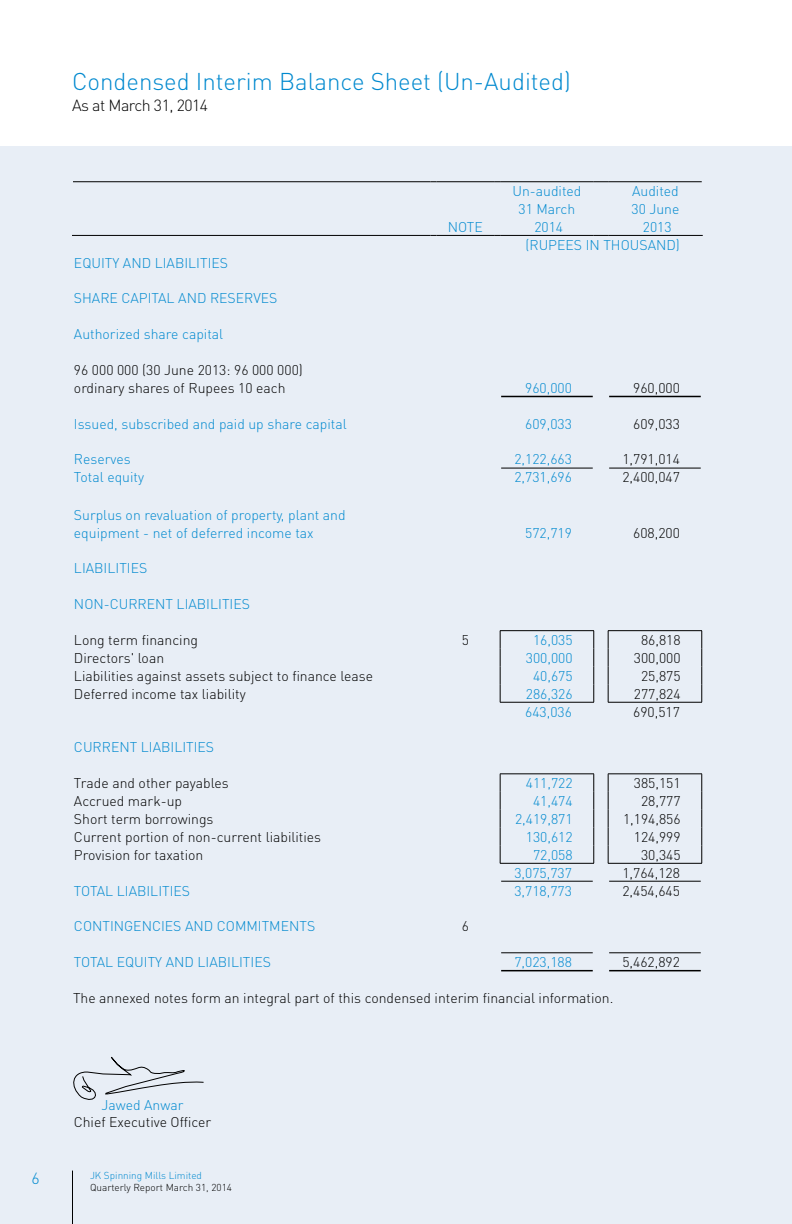
<style>
.page{position:relative;width:792px;height:1224px;background:#fff}
.page>*{position:absolute;margin:0;border:0;box-sizing:border-box;transform-origin:0 0}
.t1{font:300 24px "DIN Pro";color:#0089cf}
.t2{font:300 16px "DIN Pro";letter-spacing:-.03em;color:#000}
.t3{font:300 16px "DIN Pro";color:#0089cf}
.t4{font:300 14px/17.8px "DIN Pro";color:#0089cf}
.t5{font:300 14px/17.8px "DIN Pro";color:#000}
.t6{font:300 10px "DIN Pro";color:#000}
.t7{font:300 10px "DIN Pro";color:#0089cf}
</style>
<div class="page">
<div style="left:0;top:146px;width:792px;height:1078px;background:#e8eef6"></div>
<hr style="left:72px;top:1171px;width:1px;height:53px;background:#000">
<hr style="left:73px;top:181px;width:358px;height:1px;background:#000">
<hr style="left:437px;top:181px;width:57px;height:1px;background:#000">
<hr style="left:500px;top:181px;width:94px;height:1px;background:#000">
<svg style="left:594px;top:181px;width:14px;height:1px"></svg>
<hr style="left:608px;top:181px;width:94px;height:1px;background:#000">
<hr style="left:72px;top:235px;width:359px;height:1px;background:#000">
<hr style="left:437px;top:235px;width:57px;height:1px;background:#000">
<hr style="left:500px;top:235px;width:94px;height:1px;background:#000">
<svg style="left:594px;top:235px;width:14px;height:1px"></svg>
<hr style="left:608px;top:235px;width:95px;height:1px;background:#000">
<hr style="left:500px;top:863px;width:94px;height:1px;background:#000">
<svg style="left:608px;top:774px;width:1px;height:89px"></svg>
<hr style="left:608px;top:773px;width:94px;height:1px;background:#000">
<svg style="left:701px;top:774px;width:1px;height:89px"></svg>
<svg style="left:500px;top:774px;width:1px;height:89px"></svg>
<hr style="left:500px;top:773px;width:94px;height:1px;background:#000">
<svg style="left:593px;top:774px;width:1px;height:89px"></svg>
<hr style="left:500px;top:630px;width:94px;height:1px;background:#000">
<hr style="left:608px;top:630px;width:94px;height:1px;background:#000">
<hr style="left:501px;top:396px;width:92px;height:1px;background:#000">
<hr style="left:609px;top:396px;width:92px;height:1px;background:#000">
<hr style="left:501px;top:468px;width:92px;height:1px;background:#000">
<hr style="left:609px;top:468px;width:92px;height:1px;background:#000">
<hr style="left:501px;top:881px;width:92px;height:1px;background:#000">
<hr style="left:608px;top:863px;width:94px;height:1px;background:#000">
<hr style="left:609px;top:881px;width:92px;height:1px;background:#000">
<hr style="left:609px;top:952px;width:92px;height:1px;background:#000">
<hr style="left:501px;top:952px;width:92px;height:1px;background:#000">
<hr style="left:609px;top:970px;width:92px;height:1px;background:#000">
<hr style="left:501px;top:970px;width:92px;height:1px;background:#000">
<svg style="left:500px;top:631px;width:1px;height:71px"></svg>
<svg style="left:593px;top:631px;width:1px;height:71px"></svg>
<hr style="left:500px;top:702px;width:94px;height:1px;background:#000">
<svg style="left:608px;top:631px;width:1px;height:71px"></svg>
<svg style="left:701px;top:631px;width:1px;height:71px"></svg>
<hr style="left:608px;top:702px;width:94px;height:1px;background:#000">
<svg style="left:73px;top:1056px;width:131px;height:44px"></svg>
<h1 class="t1" style="left:72px;top:65px;width:500px">Condensed Interim Balance Sheet (Un-Audited)</h1>
<p class="t2" style="left:72px;top:95px;width:138px">As at March 31, 2014</p>
<p class="t4" style="left:512px;top:182px;width:70px">Un-audited</p>
<p class="t4" style="left:632px;top:182px;width:48px">Audited</p>
<p class="t4" style="left:519px;top:199px;width:58px">31 March</p>
<p class="t4" style="left:632px;top:199px;width:49px">30 June</p>
<p class="t4" style="left:74px;top:253px;width:156px">EQUITY AND LIABILITIES</p>
<p class="t4" style="left:74px;top:289px;width:205px">SHARE CAPITAL AND RESERVES</p>
<p class="t4" style="left:74px;top:325px;width:151px">Authorized share capital</p>
<p class="t5" style="left:74px;top:360px;width:230px">96 000 000 (30 June 2013: 96 000 000) ordinary shares of Rupees 10 each</p>
<p class="t4" style="left:525px;top:217px;width:156px;text-indent:117px">2013 (RUPEES IN THOUSAND)</p>
<p class="t4" style="left:448px;top:217px;width:37px">NOTE</p>
<p class="t4" style="left:534px;top:217px;width:30px">2014</p>
<p class="t4" style="left:525px;top:378px;width:48px">960,000</p>
<p class="t5" style="left:633px;top:378px;width:48px">960,000</p>
<p class="t4" style="left:74px;top:414px;width:274px">Issued, subscribed and paid up share capital</p>
<p class="t4" style="left:525px;top:414px;width:48px">609,033</p>
<p class="t5" style="left:633px;top:414px;width:48px">609,033</p>
<p class="t4" style="left:74px;top:450px;width:58px">Reserves</p>
<p class="t4" style="left:514px;top:450px;width:59px">2,122,663</p>
<p class="t5" style="left:622px;top:450px;width:59px">1,791,014</p>
<p class="t4" style="left:74px;top:468px;width:72px">Total equity</p>
<p class="t4" style="left:514px;top:468px;width:59px">2,731,696</p>
<p class="t5" style="left:622px;top:468px;width:59px">2,400,047</p>
<p class="t4" style="left:74px;top:505px;width:273px">Surplus on revaluation of property, plant and equipment - net of deferred income tax</p>
<p class="t4" style="left:525px;top:523px;width:48px">572,719</p>
<p class="t5" style="left:633px;top:523px;width:48px">608,200</p>
<p class="t4" style="left:74px;top:559px;width:75px">LIABILITIES</p>
<p class="t4" style="left:74px;top:595px;width:177px">NON-CURRENT LIABILITIES</p>
<p class="t5" style="left:74px;top:630px;width:126px">Long term financing</p>
<p class="t5" style="left:462px;top:630px;width:9px">5</p>
<p class="t4" style="left:533px;top:630px;width:41px">16,035</p>
<p class="t5" style="left:641px;top:630px;width:41px">86,818</p>
<p class="t5" style="left:74px;top:648px;width:92px">Directors' loan</p>
<p class="t4" style="left:526px;top:648px;width:48px">300,000</p>
<p class="t5" style="left:634px;top:648px;width:48px">300,000</p>
<p class="t5" style="left:74px;top:666px;width:301px">Liabilities against assets subject to finance lease</p>
<p class="t4" style="left:533px;top:666px;width:41px">40,675</p>
<p class="t5" style="left:641px;top:666px;width:41px">25,875</p>
<p class="t5" style="left:74px;top:684px;width:173px">Deferred income tax liability</p>
<p class="t4" style="left:526px;top:684px;width:48px">286,326</p>
<p class="t5" style="left:634px;top:684px;width:48px">277,824</p>
<p class="t4" style="left:525px;top:702px;width:48px">643,036</p>
<p class="t5" style="left:633px;top:702px;width:48px">690,517</p>
<p class="t4" style="left:74px;top:738px;width:142px">CURRENT LIABILITIES</p>
<p class="t5" style="left:74px;top:774px;width:156px">Trade and other payables</p>
<p class="t4" style="left:526px;top:774px;width:48px">411,722</p>
<p class="t5" style="left:634px;top:774px;width:48px">385,151</p>
<p class="t5" style="left:74px;top:792px;width:110px">Accrued mark-up</p>
<p class="t4" style="left:533px;top:792px;width:41px">41,474</p>
<p class="t5" style="left:641px;top:792px;width:41px">28,777</p>
<p class="t5" style="left:74px;top:809px;width:141px">Short term borrowings</p>
<p class="t4" style="left:515px;top:809px;width:59px">2,419,871</p>
<p class="t5" style="left:623px;top:809px;width:59px">1,194,856</p>
<p class="t5" style="left:74px;top:827px;width:249px">Current portion of non-current liabilities</p>
<p class="t4" style="left:526px;top:827px;width:48px">130,612</p>
<p class="t5" style="left:634px;top:827px;width:48px">124,999</p>
<p class="t5" style="left:74px;top:845px;width:131px">Provision for taxation</p>
<p class="t4" style="left:533px;top:845px;width:41px">72,058</p>
<p class="t5" style="left:641px;top:845px;width:41px">30,345</p>
<p class="t4" style="left:514px;top:863px;width:59px">3,075,737</p>
<p class="t5" style="left:622px;top:863px;width:59px">1,764,128</p>
<p class="t4" style="left:74px;top:881px;width:118px">TOTAL LIABILITIES</p>
<p class="t4" style="left:514px;top:881px;width:59px">3,718,773</p>
<p class="t5" style="left:622px;top:881px;width:59px">2,454,645</p>
<p class="t4" style="left:74px;top:917px;width:243px">CONTINGENCIES AND COMMITMENTS</p>
<p class="t5" style="left:462px;top:917px;width:9px">6</p>
<p class="t4" style="left:74px;top:953px;width:198px">TOTAL EQUITY AND LIABILITIES</p>
<p class="t4" style="left:514px;top:953px;width:59px">7,023,188</p>
<p class="t5" style="left:622px;top:953px;width:59px">5,462,892</p>
<p class="t5" style="left:73px;top:988px;width:542px">The annexed notes form an integral part of this condensed interim financial information.</p>
<p class="t4" style="left:102px;top:1095px;width:83px">Jawed Anwar</p>
<p class="t5" style="left:74px;top:1112px;width:139px">Chief Executive Officer</p>
<p class="t3" style="left:32px;top:1167px;width:10px">6</p>
<p class="t7" style="left:90px;top:1169px;width:113px">JK Spinning Mills Limited</p>
<p class="t6" style="left:90px;top:1181px;width:143px">Quarterly Report March 31, 2014</p>
</div>
